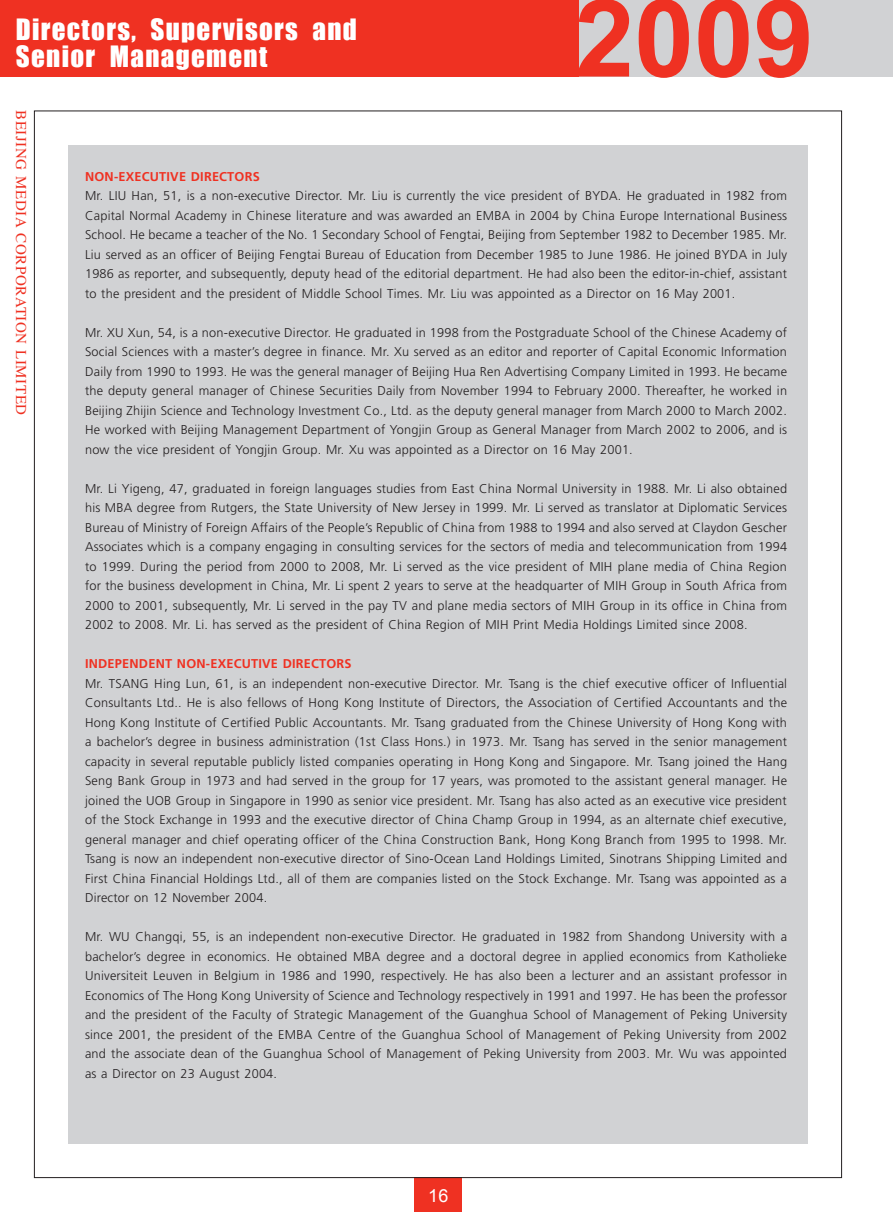
<style>
.page{position:relative;width:893px;height:1212px;background:#fff}
.page>*{position:absolute;margin:0;border:0;box-sizing:border-box;transform-origin:0 0}
.t1{font:700 108px "Arial";color:#ef3122}
.t2{font:27px/27px "Impact";letter-spacing:.05em;color:#fff}
.t3{font:18px "Arial";color:#fff}
.t4{font:15px "Times";letter-spacing:.04em;color:#ef3122}
.t5{font:300 12.75px/19.5px "Frutiger LT Std";letter-spacing:.015em;color:#231f20;text-align:justify}
.s1{font-weight:700;color:#ef3122}
</style>
<div class="page">
<div style="left:415px;top:1178px;width:47px;height:34px;background:#ef3122"></div>
<div style="left:0;top:0;width:893px;height:77px;background:#ef3122"></div>
<div style="left:579px;top:0;width:314px;height:77px;background:#d1d2d4"></div>
<div style="left:68px;top:145px;width:739px;height:998px;background:#d1d2d4"></div>
<p class="t2" style="left:16px;top:15px;width:343px">Directors, Supervisors and<br>Senior Management</p>
<p class="t1" style="left:574px;top:-33px;width:241px">2009</p>
<p class="t4" style="left:30px;top:110px;width:307px;rotate:90deg">BEIJING MEDIA CORPORATION LIMITED</p>
<p class="t5" style="left:85px;top:167px;width:704px;text-align:left"><span class="s1">NON-EXECUTIVE DIRECTORS<br></span>Mr. LIU Han, 51, is a non-executive Director. Mr. Liu is currently the vice president of BYDA. He graduated in 1982 from Capital Normal Academy in Chinese literature and was awarded an EMBA in 2004 by China Europe International Business School. He became a teacher of the No. 1 Secondary School of Fengtai, Beijing from September 1982 to December 1985. Mr.<br>Liu served as an officer of Beijing Fengtai Bureau of Education from December 1985 to June 1986. He joined BYDA in July 1986 as reporter, and subsequently, deputy head of the editorial department. He had also been the editor-in-chief, assistant to the president and the president of Middle School Times. Mr. Liu was appointed as a Director on 16 May 2001.</p>
<p class="t5" style="left:85px;top:323px;width:704px">Mr. XU Xun, 54, is a non-executive Director. He graduated in 1998 from the Postgraduate School of the Chinese Academy of Social Sciences with a master’s degree in finance. Mr. Xu served as an editor and reporter of Capital Economic Information Daily from 1990 to 1993. He was the general manager of Beijing Hua Ren Advertising Company Limited in 1993. He became the deputy general manager of Chinese Securities Daily from November 1994 to February 2000. Thereafter, he worked in Beijing Zhijin Science and Technology Investment Co., Ltd. as the deputy general manager from March 2000 to March 2002.<br>He worked with Beijing Management Department of Yongjin Group as General Manager from March 2002 to 2006, and is now the vice president of Yongjin Group. Mr. Xu was appointed as a Director on 16 May 2001.</p>
<p class="t5" style="left:85px;top:479px;width:704px">Mr. Li Yigeng, 47, graduated in foreign languages studies from East China Normal University in 1988. Mr. Li also obtained his MBA degree from Rutgers, the State University of New Jersey in 1999. Mr. Li served as translator at Diplomatic Services Bureau of Ministry of Foreign Affairs of the People’s Republic of China from 1988 to 1994 and also served at Claydon Gescher Associates which is a company engaging in consulting services for the sectors of media and telecommunication from 1994 to 1999. During the period from 2000 to 2008, Mr. Li served as the vice president of MIH plane media of China Region for the business development in China, Mr. Li spent 2 years to serve at the headquarter of MIH Group in South Africa from 2000 to 2001, subsequently, Mr. Li served in the pay TV and plane media sectors of MIH Group in its office in China from 2002 to 2008. Mr. Li. has served as the president of China Region of MIH Print Media Holdings Limited since 2008.</p>
<p class="t5" style="left:85px;top:654px;width:704px;text-align:left"><span class="s1">INDEPENDENT NON-EXECUTIVE DIRECTORS<br></span>Mr. TSANG Hing Lun, 61, is an independent non-executive Director. Mr. Tsang is the chief executive officer of Influential Consultants Ltd.. He is also fellows of Hong Kong Institute of Directors, the Association of Certified Accountants and the Hong Kong Institute of Certified Public Accountants. Mr. Tsang graduated from the Chinese University of Hong Kong with a bachelor’s degree in business administration (1st Class Hons.) in 1973. Mr. Tsang has served in the senior management capacity in several reputable publicly listed companies operating in Hong Kong and Singapore. Mr. Tsang joined the Hang Seng Bank Group in 1973 and had served in the group for 17 years, was promoted to the assistant general manager. He joined the UOB Group in Singapore in 1990 as senior vice president. Mr. Tsang has also acted as an executive vice president of the Stock Exchange in 1993 and the executive director of China Champ Group in 1994, as an alternate chief executive, general manager and chief operating officer of the China Construction Bank, Hong Kong Branch from 1995 to 1998. Mr.<br>Tsang is now an independent non-executive director of Sino-Ocean Land Holdings Limited, Sinotrans Shipping Limited and First China Financial Holdings Ltd., all of them are companies listed on the Stock Exchange. Mr. Tsang was appointed as a Director on 12 November 2004.</p>
<p class="t5" style="left:85px;top:927px;width:704px">Mr. WU Changqi, 55, is an independent non-executive Director. He graduated in 1982 from Shandong University with a bachelor’s degree in economics. He obtained MBA degree and a doctoral degree in applied economics from Katholieke Universiteit Leuven in Belgium in 1986 and 1990, respectively. He has also been a lecturer and an assistant professor in Economics of The Hong Kong University of Science and Technology respectively in 1991 and 1997. He has been the professor and the president of the Faculty of Strategic Management of the Guanghua School of Management of Peking University since 2001, the president of the EMBA Centre of the Guanghua School of Management of Peking University from 2002 and the associate dean of the Guanghua School of Management of Peking University from 2003. Mr. Wu was appointed as a Director on 23 August 2004.</p>
<p class="t3" style="left:428px;top:1184px;width:22px">16</p>
</div>
